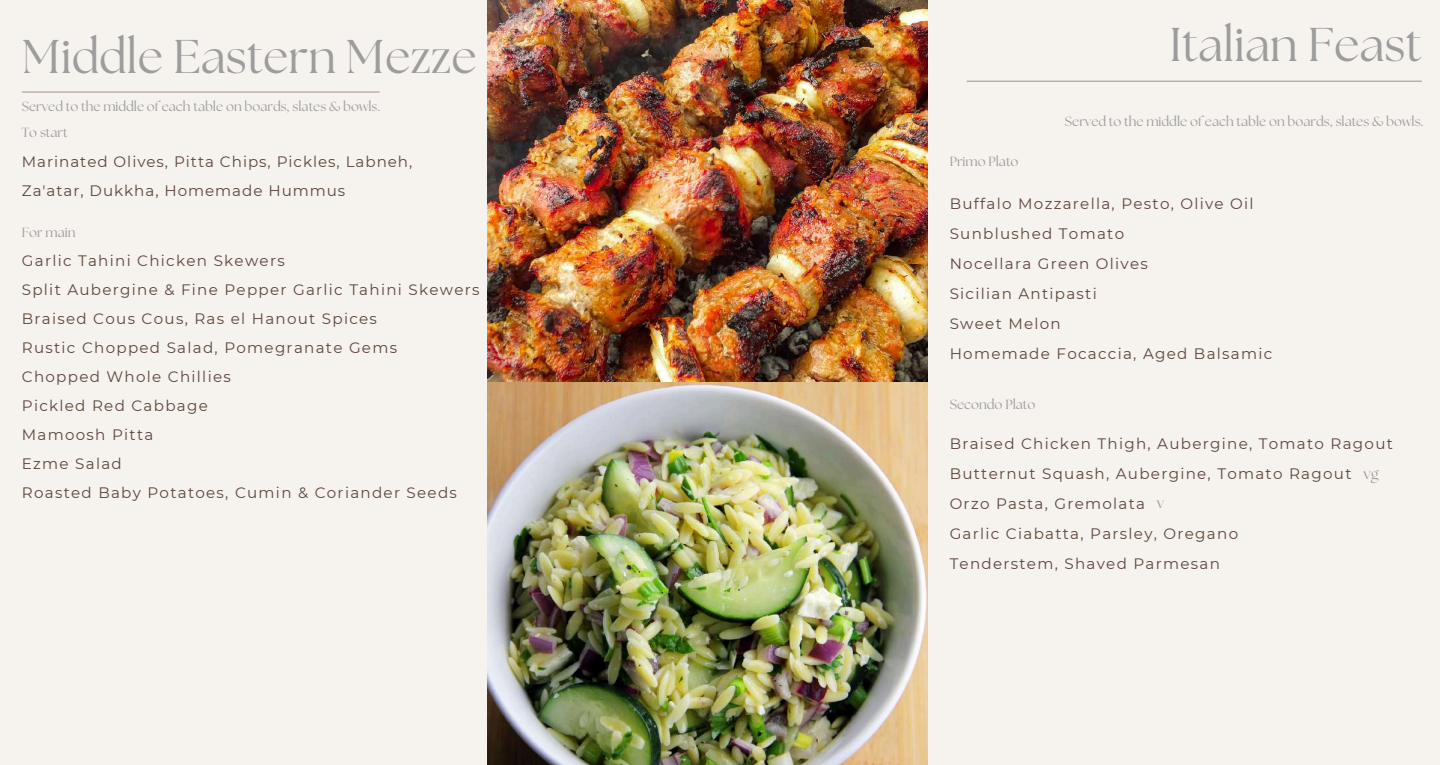
<style>
.page{position:relative;width:1440px;height:765px;background:#f6f3ee}
.page>*{position:absolute;margin:0;border:0;box-sizing:border-box;transform-origin:0 0}
.t1{font:47.25px "The Seasons";color:#9d9d9d}
.t2{font:15.12px/30px "Montserrat";letter-spacing:.085em;color:#5d463c}
.t3{font:15.12px/29px "Montserrat";letter-spacing:.065em;color:#5d463c}
.t4{font:15.12px "The Seasons";color:#9d9d9d}
.t5{font:13.25px "The Seasons";color:#9d9d9d}
</style>
<div class="page">
<img style="left:488px;top:0;width:439px;height:765px">
<hr style="left:967px;top:81px;width:455px;height:1px;background:#a78e87">
<hr style="left:22px;top:92px;width:358px;height:1px;background:#a78e87">
<h1 class="t1" style="left:22px;top:35px;width:456px">Middle Eastern Mezze</h1>
<p class="t5" style="left:22px;top:100px;width:360px">Served to the middle of each table on boards, slates &amp; bowls.</p>
<p class="t5" style="left:22px;top:127px;width:47px">To start</p>
<p class="t3" style="left:22px;top:147px;width:392px">Marinated Olives, Pitta Chips, Pickles, Labneh,<br>Za'atar, Dukkha, Homemade Hummus</p>
<p class="t5" style="left:22px;top:226px;width:55px">For main</p>
<p class="t2" style="left:22px;top:246px;width:459px;line-height:29px">Garlic Tahini Chicken Skewers<br>Split Aubergine &amp; Fine Pepper Garlic Tahini Skewers<br>Braised Cous Cous, Ras el Hanout Spices<br>Rustic Chopped Salad, Pomegranate Gems<br>Chopped Whole Chillies<br>Pickled Red Cabbage<br>Mamoosh Pitta<br>Ezme Salad<br>Roasted Baby Potatoes, Cumin &amp; Coriander Seeds</p>
<h1 class="t1" style="left:1169px;top:24px;width:254px">Italian Feast</h1>
<p class="t5" style="left:950px;top:155px;width:70px">Primo Plato</p>
<p class="t5" style="left:1065px;top:116px;width:360px">Served to the middle of each table on boards, slates &amp; bowls.</p>
<p class="t2" style="left:950px;top:188px;width:324px">Buffalo Mozzarella, Pesto, Olive Oil<br>Sunblushed Tomato<br>Nocellara Green Olives<br>Sicilian Antipasti<br>Sweet Melon<br>Homemade Focaccia, Aged Balsamic</p>
<p class="t5" style="left:950px;top:398px;width:87px">Secondo Plato</p>
<p class="t2" style="left:950px;top:429px;width:445px">Braised Chicken Thigh, Aubergine, Tomato Ragout Butternut Squash, Aubergine, Tomato Ragout Orzo Pasta, Gremolata<br>Garlic Ciabatta, Parsley, Oregano<br>Tenderstem, Shaved Parmesan</p>
<p class="t4" style="left:1363px;top:467px;width:17px">vg</p>
<p class="t4" style="left:1157px;top:496px;width:9px">v</p>
</div>
